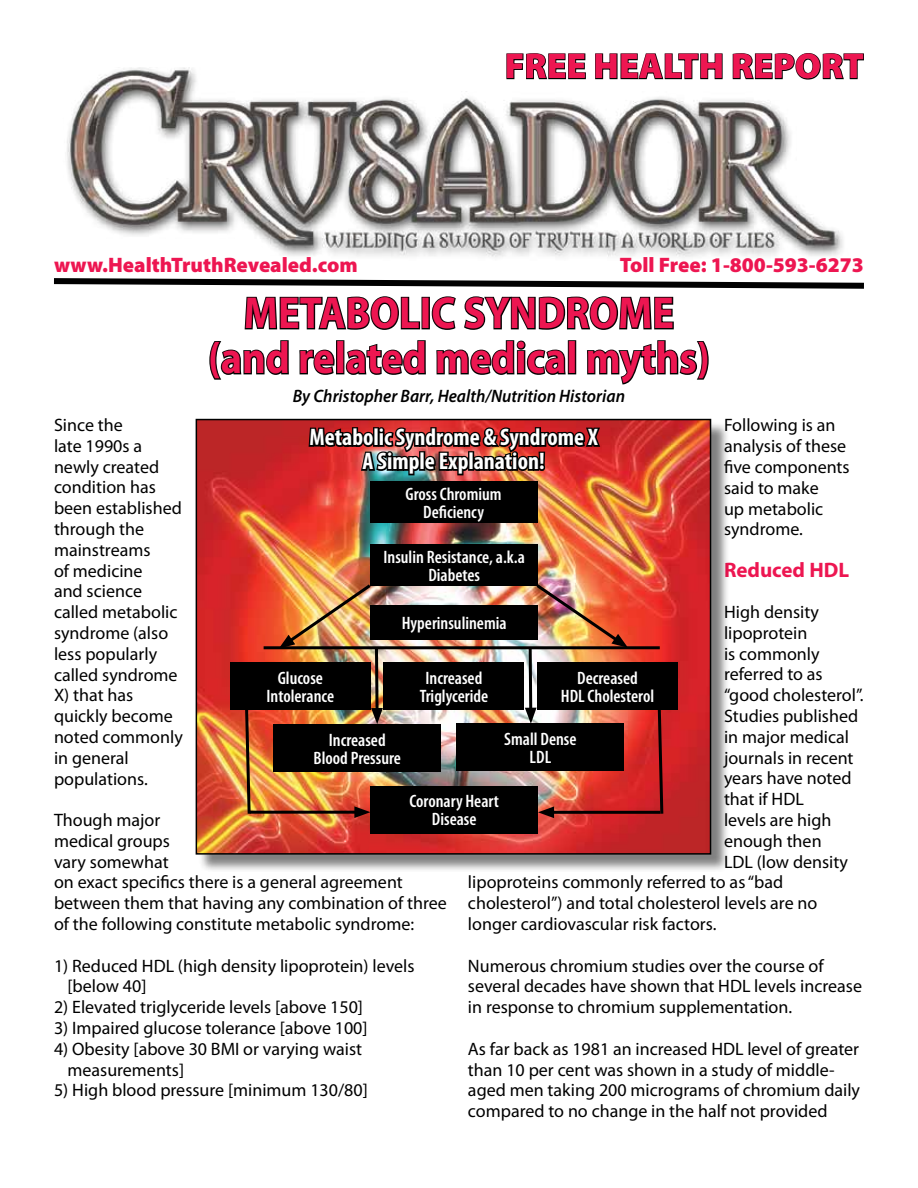
<style>
.page{position:relative;width:918px;height:1188px;background:#fff}
.page>*{position:absolute;margin:0;border:0;box-sizing:border-box;transform-origin:0 0}
.t1{font:700 45px/45px "Myriad Pro";color:#ed1651;text-align:center;scale:.9 1}
.t2{font:900 36px "Myriad Pro";color:#ed1651}
.t3{font:700 condensed 24px/24px "Myriad Pro";color:#fff;text-align:center}
.t4{font:900 21px "Myriad Pro";color:#ed1651}
.t5{font:700 21px "Myriad Pro";color:#ed1651}
.t6{font:18px/20.9px "Myriad Pro";color:#000}
.t7{font:600 condensed 18px/18px "Myriad Pro";color:#fff;text-align:center}
.t8{font:italic 600 18px "Myriad Pro";color:#000;scale:.95 1}
</style>
<div class="page">
<img style="left:67px;top:68px;width:776px;height:189px">
<svg style="left:506px;top:53px;width:81px;height:27px"></svg>
<svg style="left:594px;top:53px;width:129px;height:27px"></svg>
<svg style="left:732px;top:53px;width:132px;height:27px"></svg>
<svg style="left:54px;top:278px;width:810px;height:52px"></svg>
<svg style="left:209px;top:340px;width:80px;height:40px"></svg>
<svg style="left:299px;top:349px;width:36px;height:26px"></svg>
<div style="left:336px;top:340px;width:8px;height:34px;border:2px solid #000"></div>
<svg style="left:345px;top:340px;width:81px;height:35px"></svg>
<svg style="left:436px;top:340px;width:130px;height:35px"></svg>
<div style="left:568px;top:340px;width:8px;height:34px;border:2px solid #000"></div>
<svg style="left:587px;top:340px;width:122px;height:45px"></svg>
<div style="left:198px;top:421px;width:532px;height:452px;background:#000;opacity:.5"></div>
<img style="left:199px;top:422px;width:509px;height:430px">
<div style="left:196px;top:419px;width:515px;height:436px;border:2px solid #000"></div>
<img style="left:307px;top:418px;width:295px;height:89px">
<div style="left:539px;top:452px;width:6px;height:14px;border:3px solid #000"></div>
<div style="left:539px;top:464px;width:6px;height:7px;border:3px solid #000;border-radius:50%"></div>
<div style="left:370px;top:482px;width:167px;height:41px;background:#000"></div>
<div style="left:370px;top:544px;width:168px;height:42px;background:#000"></div>
<div style="left:370px;top:605px;width:168px;height:34px;background:#000"></div>
<div style="left:384px;top:662px;width:140px;height:48px;background:#000"></div>
<div style="left:537px;top:662px;width:141px;height:48px;background:#000"></div>
<div style="left:230px;top:662px;width:140px;height:48px;background:#000"></div>
<div style="left:273px;top:724px;width:168px;height:48px;background:#000"></div>
<div style="left:370px;top:786px;width:168px;height:47px;background:#000"></div>
<hr style="left:264px;top:646px;width:396px;height:3px;background:#000">
<img style="left:279px;top:581px;width:104px;height:143px">
<img style="left:525px;top:581px;width:103px;height:143px">
<svg style="left:244px;top:710px;width:8px;height:107px"></svg>
<svg style="left:656px;top:710px;width:9px;height:107px"></svg>
<hr style="left:250px;top:811px;width:110px;height:3px;background:#000">
<svg style="left:354px;top:806px;width:16px;height:12px"></svg>
<hr style="left:548px;top:811px;width:112px;height:3px;background:#000">
<svg style="left:538px;top:806px;width:16px;height:12px"></svg>
<div style="left:457px;top:724px;width:167px;height:47px;background:#000"></div>
<h2 class="t2" style="left:505px;top:46px;width:361px">FREE HEALTH REPORT</h2>
<p class="t4" style="left:54px;top:253px;width:305px">www.HealthTruthRevealed.com</p>
<p class="t4" style="left:620px;top:253px;width:246px">Toll Free: 1-800-593-6273</p>
<h1 class="t1" style="left:208px;top:289px;width:559px">METABOLIC SYNDROME (and related medical myths)</h1>
<p class="t8" style="left:293px;top:385px;width:351px">By Christopher Barr, Health/Nutrition Historian</p>
<p class="t6" style="left:54px;top:414px;width:130px">Since the<br>late 1990s a newly created condition has been established through the mainstreams<br>of medicine<br>and science called metabolic syndrome (also less popularly called syndrome<br>X) that has quickly become noted commonly in general populations.</p>
<p class="t6" style="left:54px;top:809px;width:394px">Though major<br>medical groups<br>vary somewhat<br>on exact specifics there is a general agreement between them that having any combination of three of the following constitute metabolic syndrome:</p>
<p class="t6" style="left:68px;top:955px;width:349px;text-indent:-14px">1) Reduced HDL (high density lipoprotein) levels [below 40]</p>
<p class="t6" style="left:54px;top:996px;width:311px">2) Elevated triglyceride levels [above 150]</p>
<p class="t6" style="left:54px;top:1017px;width:315px">3) Impaired glucose tolerance [above 100]</p>
<p class="t6" style="left:68px;top:1038px;width:296px;text-indent:-14px">4) Obesity [above 30 BMI or varying waist measurements]</p>
<p class="t6" style="left:54px;top:1080px;width:315px">5) High blood pressure [minimum 130/80]</p>
<p class="t6" style="left:724px;top:415px;width:127px">Following is an analysis of these five components said to make<br>up metabolic syndrome.</p>
<p class="t5" style="left:724px;top:556px;width:127px">Reduced HDL</p>
<p class="t6" style="left:724px;top:601px;width:97px">High density</p>
<p class="t6" style="left:724px;top:622px;width:85px">lipoprotein</p>
<p class="t6" style="left:724px;top:643px;width:97px">is commonly</p>
<p class="t6" style="left:724px;top:664px;width:100px">referred to as</p>
<p class="t6" style="left:724px;top:685px;width:141px">“good cholesterol”.</p>
<p class="t6" style="left:724px;top:705px;width:136px">Studies published</p>
<p class="t6" style="left:724px;top:726px;width:127px">in major medical</p>
<p class="t6" style="left:724px;top:747px;width:131px">journals in recent</p>
<p class="t6" style="left:724px;top:768px;width:129px">years have noted</p>
<p class="t6" style="left:724px;top:788px;width:81px">that if HDL</p>
<p class="t6" style="left:724px;top:809px;width:109px">levels are high</p>
<p class="t6" style="left:724px;top:830px;width:99px">enough then</p>
<p class="t6" style="left:724px;top:851px;width:126px">LDL (low density</p>
<p class="t6" style="left:468px;top:872px;width:317px">lipoproteins commonly referred to as “bad</p>
<p class="t6" style="left:468px;top:892px;width:351px">cholesterol”) and total cholesterol levels are no</p>
<p class="t6" style="left:468px;top:913px;width:250px">longer cardiovascular risk factors.</p>
<p class="t6" style="left:468px;top:955px;width:396px">Numerous chromium studies over the course of several decades have shown that HDL levels increase in response to chromium supplementation.</p>
<p class="t6" style="left:468px;top:1038px;width:394px">As far back as 1981 an increased HDL level of greater than 10 per cent was shown in a study of middle&shy;aged men taking 200 micrograms of chromium daily compared to no change in the half not provided</p>
<h3 class="t3" style="left:309px;top:425px;width:290px">Metabolic Syndrome &amp; Syndrome X<br>A Simple Explanation!</h3>
<p class="t7" style="left:406px;top:486px;width:98px">Gross Chromium<br>Deficiency</p>
<p class="t7" style="left:384px;top:548px;width:143px">Insulin Resistance, a.k.a<br>Diabetes</p>
<p class="t7" style="left:402px;top:614px;width:106px">Hyperinsulinemia</p>
<p class="t7" style="left:420px;top:669px;width:70px">Increased<br>Triglyceride</p>
<p class="t7" style="left:561px;top:669px;width:95px">Decreased<br>HDL Cholesterol</p>
<p class="t7" style="left:267px;top:669px;width:69px">Glucose<br>Intolerance</p>
<p class="t7" style="left:314px;top:731px;width:89px">Increased<br>Blood Pressure</p>
<p class="t7" style="left:504px;top:730px;width:74px">Small Dense<br>LDL</p>
<p class="t7" style="left:410px;top:793px;width:91px">Coronary Heart<br>Disease</p>
</div>
